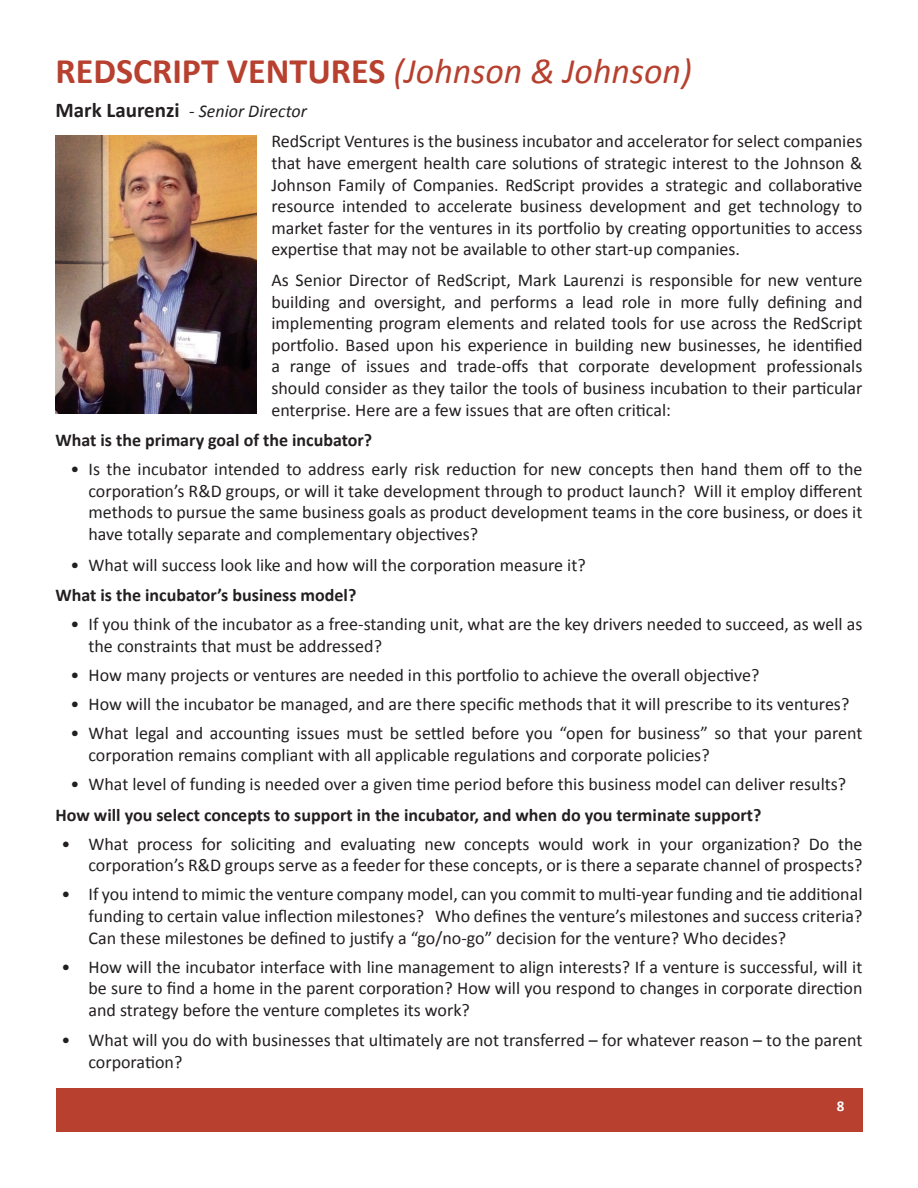
<style>
.page{position:relative;width:918px;height:1188px;background:#fff}
.page>*{position:absolute;margin:0;border:0;box-sizing:border-box;transform-origin:0 0}
.t1{font:700 36px "Calibri";color:#b7402f}
.t2{font:18px/21.6px "Calibri";color:#231f20;text-align:justify}
.t3{font:700 18px "Calibri";color:#231f20}
.t4{font:italic 18px "Calibri";color:#231f20}
.t5{font:700 15px "Calibri";color:#fff}
.s1{font-weight:400;font-style:italic}
.s2{font-weight:700;font-style:normal;font-size:21px}
.s3{font-style:normal}
</style>
<div class="page">
<div style="left:56px;top:1088px;width:806px;height:44px;background:#b7402f"></div>
<img style="left:56px;top:135px;width:200px;height:279px">
<p class="t1" style="left:56px;top:48px;width:638px">REDSCRIPT VENTURES <span class="s1">(Johnson &amp; Johnson)</span></p>
<p class="t4" style="left:56px;top:98px;width:253px"><span class="s2">Mark Laurenzi</span> <span class="s3">-</span> Senior Director</p>
<p class="t2" style="left:271px;top:131px;width:593px">RedScript Ventures is the business incubator and accelerator for select companies that have emergent health care solutions of strategic interest to the Johnson &amp; Johnson Family of Companies. RedScript provides a strategic and collaborative resource intended to accelerate business development and get technology to market faster for the ventures in its portfolio by creating opportunities to access expertise that may not be available to other start-up companies.</p>
<p class="t2" style="left:271px;top:269px;width:593px">As Senior Director of RedScript, Mark Laurenzi is responsible for new venture building and oversight, and performs a lead role in more fully defining and implementing program elements and related tools for use across the RedScript portfolio. Based upon his experience in building new businesses, he identified a range of issues and trade-offs that corporate development professionals should consider as they tailor the tools of business incubation to their particular enterprise. Here are a few issues that are often critical:</p>
<p class="t3" style="left:56px;top:429px;width:318px">What is the primary goal of the incubator?</p>
<p class="t2" style="left:88px;top:458px;width:775px;text-indent:-18px">• Is the incubator intended to address early risk reduction for new concepts then hand them off to the corporation’s R&amp;D groups, or will it take development through to product launch? Will it employ different methods to pursue the same business goals as product development teams in the core business, or does it have totally separate and complementary objectives?</p>
<p class="t2" style="left:70px;top:554px;width:517px">• What will success look like and how will the corporation measure it?</p>
<p class="t3" style="left:56px;top:584px;width:302px">What is the incubator’s business model?</p>
<p class="t2" style="left:88px;top:614px;width:775px;text-indent:-18px">• If you think of the incubator as a free-standing unit, what are the key drivers needed to succeed, as well as the constraints that must be addressed?</p>
<p class="t2" style="left:70px;top:664px;width:690px">• How many projects or ventures are needed in this portfolio to achieve the overall objective?</p>
<p class="t2" style="left:70px;top:693px;width:780px">• How will the incubator be managed, and are there specific methods that it will prescribe to its ventures?</p>
<p class="t2" style="left:88px;top:722px;width:775px;text-indent:-18px">• What legal and accounting issues must be settled before you “open for business” so that your parent corporation remains compliant with all applicable regulations and corporate policies?</p>
<p class="t2" style="left:70px;top:773px;width:777px">• What level of funding is needed over a given time period before this business model can deliver results?</p>
<p class="t3" style="left:56px;top:803px;width:707px">How will you select concepts to support in the incubator, and when do you terminate support?</p>
<p class="t2" style="left:62px;top:833px;width:803px;text-align:right">• What process for soliciting and evaluating new concepts would work in your organization? Do the corporation’s R&amp;D groups serve as a feeder for these concepts, or is there a separate channel of prospects?</p>
<p class="t2" style="left:88px;top:884px;width:775px;text-indent:-27px">• If you intend to mimic the venture company model, can you commit to multi-year funding and tie additional funding to certain value inflection milestones? Who defines the venture’s milestones and success criteria?<br>Can these milestones be defined to justify a “go/no-go” decision for the venture? Who decides?</p>
<p class="t2" style="left:88px;top:956px;width:776px;text-indent:-27px">• How will the incubator interface with line management to align interests? If a venture is successful, will it be sure to find a home in the parent corporation? How will you respond to changes in corporate direction and strategy before the venture completes its work?</p>
<p class="t2" style="left:88px;top:1030px;width:776px;text-indent:-27px">• What will you do with businesses that ultimately are not transferred – for whatever reason – to the parent corporation?</p>
<p class="t5" style="left:837px;top:1096px;width:9px">8</p>
</div>
